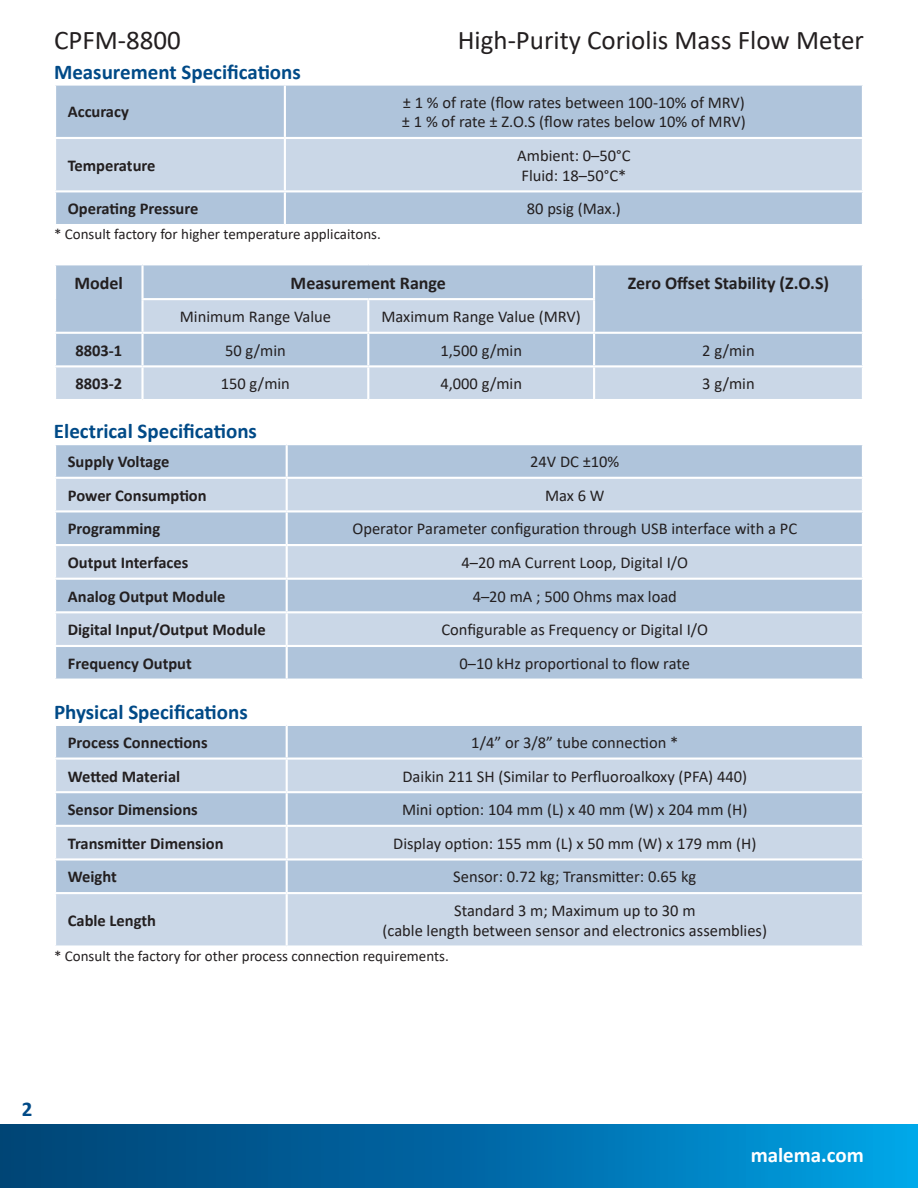
<style>
.page{position:relative;width:918px;height:1188px;background:#fff}
.page>*{position:absolute;margin:0;border:0;box-sizing:border-box;transform-origin:0 0}
.t1{font:27px "Calibri";color:#231f20}
.t2{font:700 21px "Calibri";color:#004a87}
.t3{font:700 21px "Calibri";color:#fff}
.t4{font:700 18px "Calibri";color:#231f20}
.t5{font:16.5px "Calibri";color:#231f20}
.t6{font:700 16.5px "Calibri";color:#231f20}
.t7{font:15px "Calibri";color:#231f20}
</style>
<div class="page">
<div style="left:0;top:1125px;width:918px;height:63px;background:linear-gradient(to right,#003c6f,#009ee2)"></div>
<div style="left:56px;top:86px;width:806px;height:138px;background:#afc4db"></div>
<div style="left:56px;top:139px;width:806px;height:51px;background:#cad7e7"></div>
<hr style="left:284px;top:86px;width:2px;height:51px;background:#fff">
<hr style="left:54px;top:137px;width:231px;height:2px;background:#fff">
<hr style="left:285px;top:137px;width:579px;height:2px;background:#fff">
<hr style="left:284px;top:139px;width:2px;height:51px;background:#fff">
<hr style="left:54px;top:190px;width:231px;height:2px;background:#fff">
<hr style="left:285px;top:190px;width:579px;height:2px;background:#fff">
<hr style="left:284px;top:192px;width:2px;height:32px;background:#fff">
<div style="left:56px;top:265px;width:806px;height:34px;background:#afc4db"></div>
<svg style="left:56px;top:299px;width:806px;height:100px;background:#bdcee1"></svg>
<hr style="left:141px;top:265px;width:3px;height:33px;background:#fff">
<hr style="left:593px;top:265px;width:2px;height:33px;background:#fff">
<hr style="left:141px;top:298px;width:227px;height:2px;background:#fff">
<hr style="left:141px;top:300px;width:3px;height:32px;background:#fff">
<hr style="left:368px;top:298px;width:227px;height:2px;background:#fff">
<hr style="left:367px;top:300px;width:2px;height:32px;background:#fff">
<hr style="left:593px;top:300px;width:2px;height:32px;background:#fff">
<hr style="left:54px;top:332px;width:89px;height:2px;background:#fff">
<hr style="left:143px;top:332px;width:225px;height:2px;background:#fff">
<hr style="left:141px;top:334px;width:3px;height:31px;background:#fff">
<hr style="left:368px;top:332px;width:226px;height:2px;background:#fff">
<hr style="left:367px;top:334px;width:2px;height:31px;background:#fff">
<hr style="left:594px;top:332px;width:270px;height:2px;background:#fff">
<hr style="left:593px;top:334px;width:2px;height:31px;background:#fff">
<hr style="left:54px;top:365px;width:89px;height:2px;background:#fff">
<hr style="left:143px;top:365px;width:225px;height:2px;background:#fff">
<hr style="left:141px;top:367px;width:3px;height:32px;background:#fff">
<hr style="left:368px;top:365px;width:226px;height:2px;background:#fff">
<hr style="left:367px;top:367px;width:2px;height:32px;background:#fff">
<hr style="left:594px;top:365px;width:270px;height:2px;background:#fff">
<hr style="left:593px;top:367px;width:2px;height:32px;background:#fff">
<div style="left:56px;top:445px;width:806px;height:234px;background:#afc4db"></div>
<svg style="left:56px;top:479px;width:806px;height:166px;background:#bfcfe2"></svg>
<hr style="left:286px;top:445px;width:2px;height:32px;background:#fff">
<hr style="left:54px;top:477px;width:233px;height:2px;background:#fff">
<hr style="left:287px;top:477px;width:577px;height:2px;background:#fff">
<hr style="left:286px;top:479px;width:2px;height:31px;background:#fff">
<hr style="left:54px;top:510px;width:233px;height:2px;background:#fff">
<hr style="left:287px;top:510px;width:577px;height:2px;background:#fff">
<hr style="left:286px;top:512px;width:2px;height:32px;background:#fff">
<hr style="left:54px;top:544px;width:233px;height:2px;background:#fff">
<hr style="left:287px;top:544px;width:577px;height:2px;background:#fff">
<hr style="left:286px;top:546px;width:2px;height:32px;background:#fff">
<hr style="left:54px;top:578px;width:233px;height:2px;background:#fff">
<hr style="left:287px;top:578px;width:577px;height:2px;background:#fff">
<hr style="left:286px;top:580px;width:2px;height:31px;background:#fff">
<hr style="left:54px;top:611px;width:233px;height:2px;background:#fff">
<hr style="left:287px;top:611px;width:577px;height:2px;background:#fff">
<hr style="left:286px;top:613px;width:2px;height:32px;background:#fff">
<hr style="left:54px;top:645px;width:233px;height:2px;background:#fff">
<hr style="left:287px;top:645px;width:577px;height:2px;background:#fff">
<hr style="left:286px;top:647px;width:2px;height:32px;background:#fff">
<div style="left:56px;top:726px;width:806px;height:32px;background:#afc4db"></div>
<svg style="left:56px;top:760px;width:806px;height:185px;background:#c0d0e2"></svg>
<hr style="left:286px;top:726px;width:2px;height:32px;background:#fff">
<hr style="left:286px;top:760px;width:2px;height:31px;background:#fff">
<hr style="left:54px;top:791px;width:233px;height:2px;background:#fff">
<hr style="left:287px;top:791px;width:577px;height:2px;background:#fff">
<hr style="left:286px;top:793px;width:2px;height:32px;background:#fff">
<hr style="left:54px;top:825px;width:233px;height:2px;background:#fff">
<hr style="left:287px;top:825px;width:577px;height:2px;background:#fff">
<hr style="left:286px;top:827px;width:2px;height:31px;background:#fff">
<hr style="left:54px;top:858px;width:233px;height:3px;background:#fff">
<hr style="left:287px;top:858px;width:577px;height:3px;background:#fff">
<hr style="left:286px;top:861px;width:2px;height:31px;background:#fff">
<hr style="left:54px;top:892px;width:233px;height:2px;background:#fff">
<hr style="left:287px;top:892px;width:577px;height:2px;background:#fff">
<hr style="left:286px;top:894px;width:2px;height:51px;background:#fff">
<h1 class="t1" style="left:54px;top:21px;width:128px">CPFM-8800</h1>
<h1 class="t1" style="left:458px;top:21px;width:408px">High-Purity Coriolis Mass Flow Meter</h1>
<p class="t2" style="left:54px;top:57px;width:248px">Measurement Specifications</p>
<p class="t6" style="left:68px;top:100px;width:63px">Accuracy</p>
<p class="t6" style="left:68px;top:154px;width:89px">Temperature</p>
<p class="t5" style="left:403px;top:91px;width:344px">± 1 % of rate (flow rates between 100-10% of MRV)</p>
<p class="t5" style="left:402px;top:110px;width:345px">± 1 % of rate ± Z.O.S (flow rates below 10% of MRV)</p>
<p class="t5" style="left:517px;top:144px;width:115px">Ambient: 0–50°C</p>
<p class="t5" style="left:521px;top:164px;width:106px">Fluid: 18–50°C*</p>
<p class="t6" style="left:68px;top:197px;width:132px">Operating Pressure</p>
<p class="t5" style="left:527px;top:197px;width:95px">80 psig (Max.)</p>
<p class="t7" style="left:54px;top:224px;width:328px">* Consult factory for higher temperature applicaitons.</p>
<p class="t4" style="left:75px;top:270px;width:50px">Model</p>
<p class="t4" style="left:291px;top:270px;width:157px">Measurement Range</p>
<p class="t4" style="left:628px;top:270px;width:203px">Zero Offset Stability (Z.O.S)</p>
<p class="t5" style="left:180px;top:305px;width:153px">Minimum Range Value</p>
<p class="t5" style="left:381px;top:305px;width:201px">Maximum Range Value (MRV)</p>
<p class="t6" style="left:75px;top:339px;width:48px">8803-1</p>
<p class="t5" style="left:225px;top:339px;width:62px">50 g/min</p>
<p class="t5" style="left:440px;top:339px;width:83px">1,500 g/min</p>
<p class="t5" style="left:702px;top:339px;width:54px">2 g/min</p>
<p class="t6" style="left:75px;top:372px;width:48px">8803-2</p>
<p class="t5" style="left:221px;top:372px;width:71px">150 g/min</p>
<p class="t5" style="left:440px;top:372px;width:83px">4,000 g/min</p>
<p class="t5" style="left:702px;top:372px;width:54px">3 g/min</p>
<p class="t2" style="left:54px;top:416px;width:205px">Electrical Specifications</p>
<p class="t6" style="left:68px;top:450px;width:103px">Supply Voltage</p>
<p class="t5" style="left:530px;top:450px;width:91px">24V DC ±10%</p>
<p class="t6" style="left:68px;top:484px;width:140px">Power Consumption</p>
<p class="t5" style="left:545px;top:484px;width:61px">Max 6 W</p>
<p class="t6" style="left:68px;top:517px;width:94px">Programming</p>
<p class="t5" style="left:352px;top:518px;width:446px">Operator Parameter configuration through USB interface with a PC</p>
<p class="t6" style="left:68px;top:551px;width:122px">Output Interfaces</p>
<p class="t5" style="left:461px;top:551px;width:228px">4–20 mA Current Loop, Digital I/O</p>
<p class="t6" style="left:68px;top:585px;width:159px">Analog Output Module</p>
<p class="t5" style="left:473px;top:585px;width:206px">4–20 mA ; 500 Ohms max load</p>
<p class="t6" style="left:68px;top:618px;width:199px">Digital Input/Output Module</p>
<p class="t5" style="left:442px;top:618px;width:268px">Configurable as Frequency or Digital I/O</p>
<p class="t6" style="left:68px;top:652px;width:126px">Frequency Output</p>
<p class="t5" style="left:460px;top:652px;width:232px">0–10 kHz proportional to flow rate</p>
<p class="t2" style="left:54px;top:697px;width:195px">Physical Specifications</p>
<p class="t6" style="left:68px;top:731px;width:141px">Process Connections</p>
<p class="t5" style="left:471px;top:731px;width:209px">1/4” or 3/8” tube connection *</p>
<p class="t6" style="left:68px;top:764px;width:114px">Wetted Material</p>
<p class="t5" style="left:403px;top:765px;width:346px">Daikin 211 SH (Similar to Perfluoroalkoxy (PFA) 440)</p>
<p class="t6" style="left:68px;top:798px;width:132px">Sensor Dimensions</p>
<p class="t5" style="left:402px;top:798px;width:347px">Mini option: 104 mm (L) x 40 mm (W) x 204 mm (H)</p>
<p class="t6" style="left:68px;top:832px;width:157px">Transmitter Dimension</p>
<p class="t5" style="left:393px;top:832px;width:365px">Display option: 155 mm (L) x 50 mm (W) x 179 mm (H)</p>
<p class="t6" style="left:68px;top:865px;width:50px">Weight</p>
<p class="t5" style="left:453px;top:866px;width:245px">Sensor: 0.72 kg; Transmitter: 0.65 kg</p>
<p class="t6" style="left:68px;top:909px;width:90px">Cable Length</p>
<p class="t5" style="left:454px;top:899px;width:243px">Standard 3 m; Maximum up to 30 m</p>
<p class="t5" style="left:383px;top:919px;width:386px">(cable length between sensor and electronics assemblies)</p>
<p class="t7" style="left:54px;top:945px;width:396px">* Consult the factory for other process connection requirements.</p>
<p class="t2" style="left:22px;top:1094px;width:12px">2</p>
<p class="t3" style="left:735px;top:1140px;width:115px">malema.com</p>
<p class="t3" style="left:751px;top:1140px;width:115px">malema.com</p>
</div>
